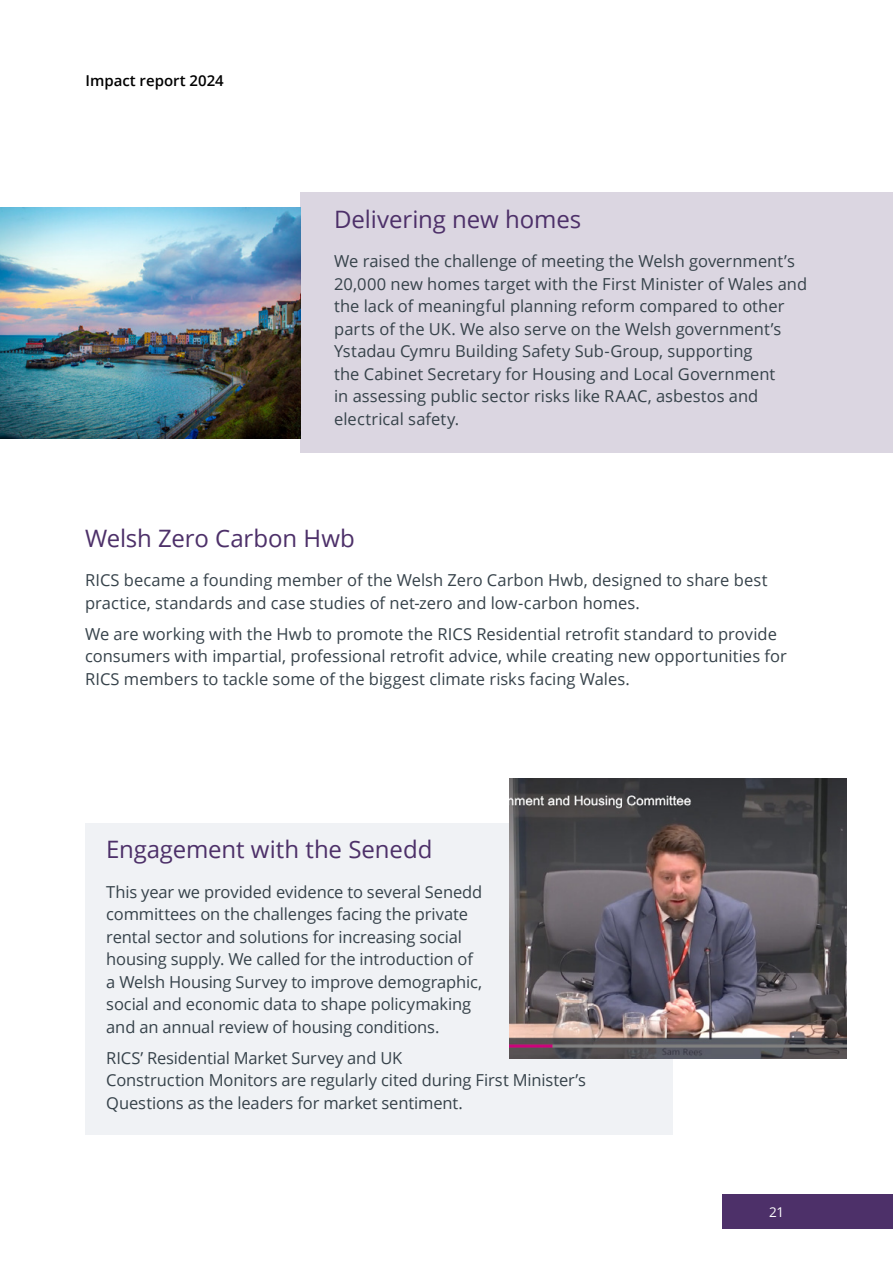
<style>
.page{position:relative;width:893px;height:1263px;background:#fff}
.page>*{position:absolute;margin:0;border:0;box-sizing:border-box;transform-origin:0 0}
.t1{font:24px "Open Sans";letter-spacing:-.005em;color:#4d3069}
.t2{font:16.5px/22.5px "Open Sans";color:#36424a}
.t3{font:600 15px "Open Sans";color:#000}
.t4{font:13.5px "Open Sans";color:#fff}
</style>
<div class="page">
<div style="left:722px;top:1194px;width:171px;height:35px;background:#4d3069"></div>
<div style="left:300px;top:192px;width:593px;height:261px;background:#dbd6e1"></div>
<img style="left:0;top:207px;width:301px;height:231px">
<div style="left:85px;top:823px;width:587px;height:312px;background:#f0f2f5"></div>
<img style="left:509px;top:779px;width:337px;height:279px">
<p class="t3" style="left:85px;top:70px;width:140px">Impact report 2024</p>
<h1 class="t1" style="left:334px;top:202px;width:249px">Delivering new homes</h1>
<p class="t2" style="left:334px;top:249px;width:475px">We raised the challenge of meeting the Welsh government’s 20,000 new homes target with the First Minister of Wales and the lack of meaningful planning reform compared to other parts of the UK. We also serve on the Welsh government’s Ystadau Cymru Building Safety Sub-Group, supporting<br>the Cabinet Secretary for Housing and Local Government<br>in assessing public sector risks like RAAC, asbestos and electrical safety.</p>
<h1 class="t1" style="left:85px;top:521px;width:271px">Welsh Zero Carbon Hwb</h1>
<p class="t2" style="left:85px;top:568px;width:684px">RICS became a founding member of the Welsh Zero Carbon Hwb, designed to share best practice, standards and case studies of net-zero and low-carbon homes.</p>
<p class="t2" style="left:85px;top:622px;width:703px">We are working with the Hwb to promote the RICS Residential retrofit standard to provide consumers with impartial, professional retrofit advice, while creating new opportunities for<br>RICS members to tackle some of the biggest climate risks facing Wales.</p>
<h1 class="t1" style="left:106px;top:833px;width:328px">Engagement with the Senedd</h1>
<p class="t2" style="left:106px;top:880px;width:378px">This year we provided evidence to several Senedd committees on the challenges facing the private rental sector and solutions for increasing social housing supply. We called for the introduction of a Welsh Housing Survey to improve demographic, social and economic data to shape policymaking and an annual review of housing conditions.</p>
<p class="t2" style="left:106px;top:1046px;width:481px">RICS’ Residential Market Survey and UK<br>Construction Monitors are regularly cited during First Minister’s<br>Questions as the leaders for market sentiment.</p>
<p class="t4" style="left:769px;top:1203px;width:17px">21</p>
</div>
